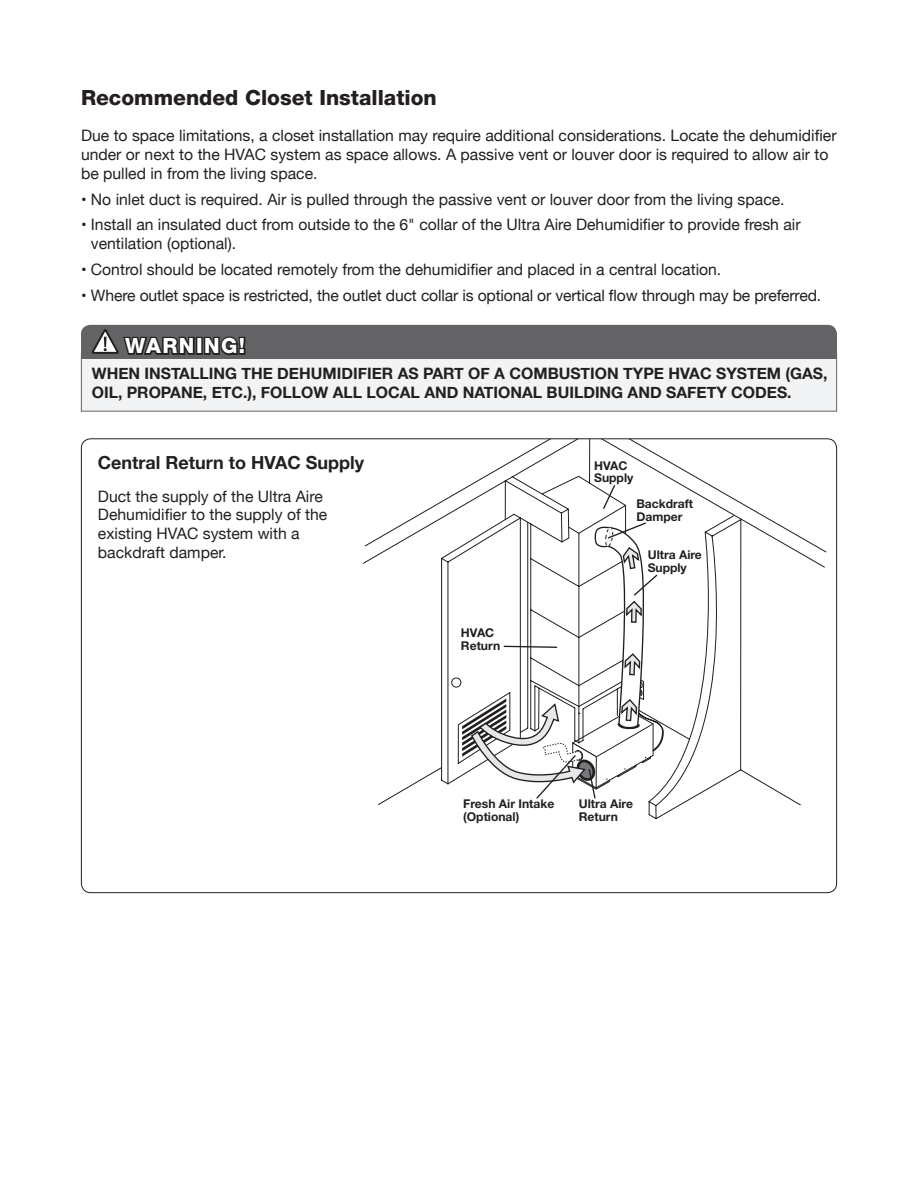
<style>
.page{position:relative;width:918px;height:1188px;background:#fff}
.page>*{position:absolute;margin:0;border:0;box-sizing:border-box;transform-origin:0 0}
.t1{font:800 21px "Helvetica Neue";color:#231f20}
.t2{font:800 21px "Helvetica Neue";letter-spacing:.07em;color:#fff}
.t3{font:700 18px "Helvetica Neue";color:#231f20}
.t4{font:15.75px/18.9px "Helvetica Neue";color:#231f20}
.t5{font:700 15.75px/18.9px "Helvetica Neue";color:#231f20}
.t6{font:700 12.15px/12.8px "Helvetica Neue";color:#231f20}
</style>
<div class="page">
<svg style="left:363px;top:440px;width:330px;height:124px"></svg>
<svg style="left:377px;top:475px;width:450px;height:330px"></svg>
<svg style="left:457px;top:475px;width:285px;height:345px"></svg>
<div style="left:81px;top:353px;width:756px;height:59px;background:#f2f3f4;border:1px solid #636366"></div>
<div style="left:81px;top:325px;width:756px;height:30px;background:#636366;border-radius:9px"></div>
<div style="left:81px;top:335px;width:756px;height:24px;background:#636366"></div>
<svg style="left:90px;top:324px;width:106px;height:88px"></svg>
<div style="left:196px;top:337px;width:7px;height:18px;border:3px solid #231f20"></div>
<svg style="left:202px;top:336px;width:44px;height:19px"></svg>
<h1 class="t1" style="left:81px;top:85px;width:357px">Recommended Closet Installation</h1>
<p class="t4" style="left:81px;top:126px;width:757px">Due to space limitations, a closet installation may require additional considerations. Locate the dehumidifier under or next to the HVAC system as space allows. A passive vent or louver door is required to allow air to be pulled in from the living space.</p>
<p class="t4" style="left:81px;top:189px;width:705px">• No inlet duct is required. Air is pulled through the passive vent or louver door from the living space.</p>
<p class="t4" style="left:91px;top:215px;width:711px;text-indent:-10px">• Install an insulated duct from outside to the 6" collar of the Ultra Aire Dehumidifier to provide fresh air ventilation (optional).</p>
<p class="t4" style="left:81px;top:260px;width:642px">• Control should be located remotely from the dehumidifier and placed in a central location.</p>
<p class="t4" style="left:81px;top:285px;width:742px">• Where outlet space is restricted, the outlet duct collar is optional or vertical flow through may be preferred.</p>
<h1 class="t2" style="left:125px;top:333px;width:121px">WARNING!</h1>
<p class="t5" style="left:92px;top:364px;width:737px">WHEN INSTALLING THE DEHUMIDIFIER AS PART OF A COMBUSTION TYPE HVAC SYSTEM (GAS,<br>OIL, PROPANE, ETC.), FOLLOW ALL LOCAL AND NATIONAL BUILDING AND SAFETY CODES.</p>
<p class="t3" style="left:98px;top:451px;width:268px">Central Return to HVAC Supply</p>
<p class="t4" style="left:98px;top:486px;width:231px">Duct the supply of the Ultra Aire<br>Dehumidifier to the supply of the existing HVAC system with a backdraft damper.</p>
<p class="t6" style="left:461px;top:627px;width:41px">HVAC<br>Return</p>
<p class="t6" style="left:594px;top:459px;width:41px">HVAC<br>Supply</p>
<p class="t6" style="left:636px;top:498px;width:58px">Backdraft<br>Damper</p>
<p class="t6" style="left:648px;top:549px;width:56px">Ultra Aire<br>Supply</p>
<p class="t6" style="left:463px;top:797px;width:93px">Fresh Air Intake (Optional)</p>
<p class="t6" style="left:579px;top:797px;width:56px">Ultra Aire<br>Return</p>
</div>
